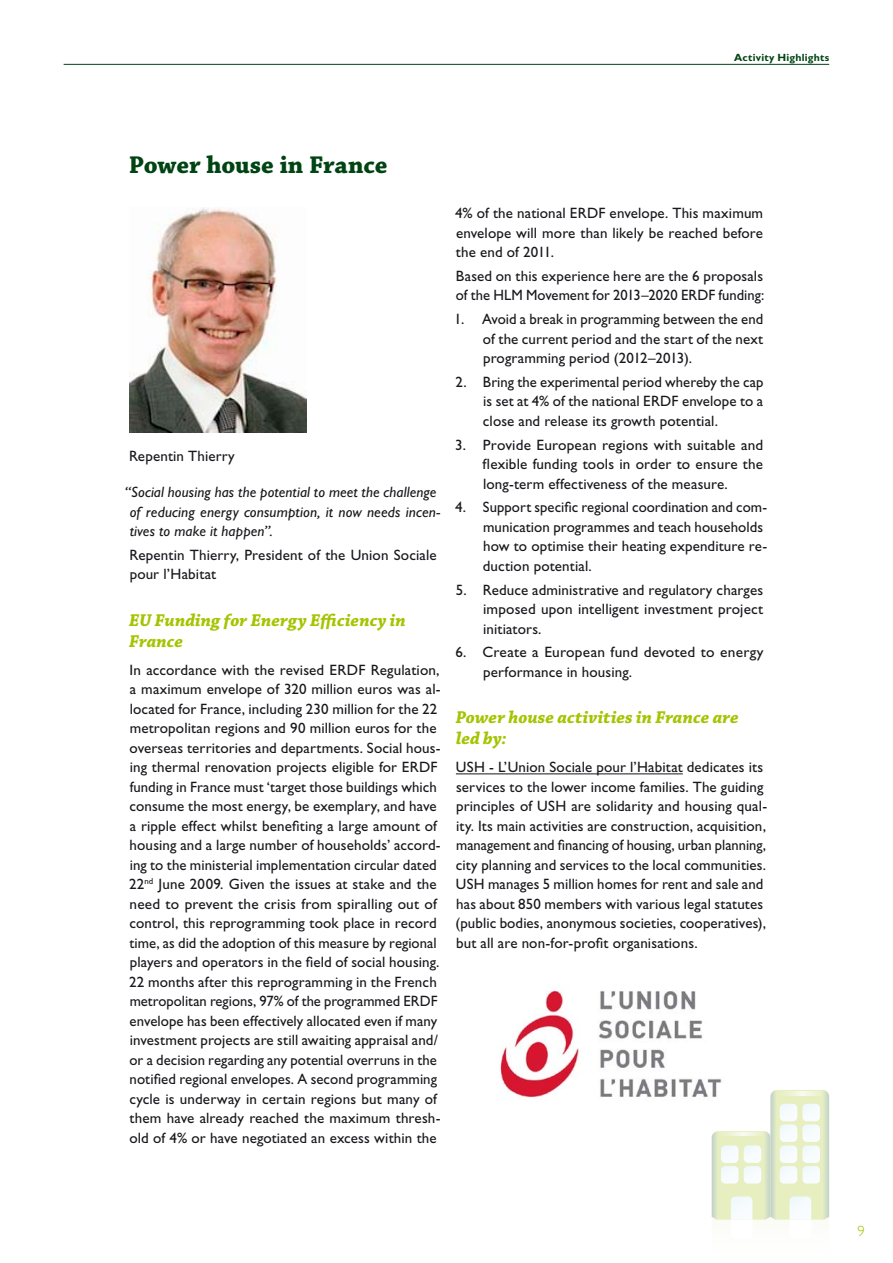
<style>
.page{position:relative;width:893px;height:1263px;background:#fff}
.page>*{position:absolute;margin:0;border:0;box-sizing:border-box;transform-origin:0 0}
.t1{font:700 25.5px "Chaparral Pro";letter-spacing:-.005em;color:#004413}
.t2{font:italic 700 18px/21px "Chaparral Pro";letter-spacing:.005em;color:#a5c400}
.t3{font:15px/19.5px "Gill Sans Std";letter-spacing:.005em;color:#1a171c}
.t4{font:italic 15px/19.5px "Gill Sans Std";letter-spacing:.01em;color:#1a171c}
.t5{font:300 15px "Gill Sans Std";color:#a5c400}
.t6{font:700 10.5px "Gill Sans Std";letter-spacing:.025em;color:#004413}
</style>
<div class="page">
<svg style="left:712px;top:1090px;width:117px;height:131px"></svg>
<img style="left:129px;top:208px;width:178px;height:225px">
<hr style="left:64px;top:64px;width:765px;height:1px;background:#004413">
<hr style="left:456px;top:773px;width:227px;height:1px;background:#1a171c">
<img style="left:500px;top:989px;width:231px;height:128px">
<p class="t6" style="left:734px;top:51px;width:96px">Activity Highlights</p>
<h1 class="t1" style="left:129px;top:150px;width:260px">Power house in France</h1>
<p class="t3" style="left:129px;top:446px;width:107px">Repentin Thierry</p>
<p class="t4" style="left:130px;top:482px;width:312px;text-indent:-5px">“Social housing has the potential to meet the challenge of reducing energy consumption, it now needs incen&shy;tives to make it happen”.</p>
<p class="t3" style="left:129px;top:545px;width:309px">Repentin Thierry, President of the Union Sociale pour l’Habitat</p>
<p class="t2" style="left:129px;top:610px;width:278px">EU Funding for Energy Efficiency in<br>France</p>
<p class="t3" style="left:129px;top:660px;width:313px">I n accordance with the revised ERDF Regulation, a maximum envelope of 320 million euros was al&shy;located for France, including 230 million for the 22 metropolitan regions and 90 million euros for the overseas territories and departments. Social hous&shy;ing thermal renovation projects eligible for ERDF funding in France must ‘target those buildings which consume the most energy, be exemplary, and have a ripple effect whilst benefiting a large amount of housing and a large number of households’ accord&shy;ing to the ministerial implementation circular dated 22<sup>nd</sup> June 2009. Given the issues at stake and the need to prevent the crisis from spiralling out of control, this reprogramming took place in record time, as did the adoption of this measure by regional players and operators in the field of social housing.<br>22 months after this reprogramming in the French metropolitan regions, 97% of the programmed ERDF envelope has been effectively allocated even if many investment projects are still awaiting appraisal and/ or a decision regarding any potential overruns in the notified regional envelopes. A second programming cycle is underway in certain regions but many of them have already reached the maximum thresh&shy;old of 4% or have negotiated an excess within the</p>
<p class="t3" style="left:455px;top:203px;width:310px;text-align:justify">4% of the national ERDF envelope. This maximum envelope will more than likely be reached before the end of 2011.</p>
<p class="t3" style="left:456px;top:266px;width:310px">Based on this experience here are the 6 proposals of the HLM Movement for 2013–2020 ERDF funding:</p>
<p class="t3" style="left:483px;top:309px;width:282px;text-align:justify;text-indent:-29px">1. Avoid a break in programming between the end of the current period and the start of the next programming period (2012–2013).</p>
<p class="t3" style="left:483px;top:372px;width:282px;text-align:justify;text-indent:-27px">2. Bring the experimental period whereby the cap is set at 4% of the national ERDF envelope to a close and release its growth potential.</p>
<p class="t3" style="left:483px;top:435px;width:282px;text-align:justify;text-indent:-27px">3. Provide European regions with suitable and flexible funding tools in order to ensure the long-term effectiveness of the measure.</p>
<p class="t3" style="left:483px;top:498px;width:286px;text-indent:-28px">4. Support specific regional coordination and com&shy;munication programmes and teach households how to optimise their heating expenditure re&shy;duction potential.</p>
<p class="t3" style="left:483px;top:580px;width:282px;text-align:justify;text-indent:-27px">5. Reduce administrative and regulatory charges imposed upon intelligent investment project initiators.</p>
<p class="t3" style="left:483px;top:643px;width:282px;text-indent:-28px">6. Create a European fund devoted to energy performance in housing.</p>
<p class="t2" style="left:456px;top:708px;width:285px">Power house activities in France are led by:</p>
<p class="t3" style="left:455px;top:758px;width:313px">USH - L’Union Sociale pour l’Habitat dedicates its services to the lower income families. The guiding principles of USH are solidarity and housing qual&shy;ity. Its main activities are construction, acquisition, management and financing of housing, urban planning, city planning and services to the local communities.<br>USH manages 5 million homes for rent and sale and has about 850 members with various legal statutes (public bodies, anonymous societies, cooperatives), but all are non-for-profit organisations.</p>
<p class="t5" style="left:857px;top:1222px;width:9px">9</p>
</div>
